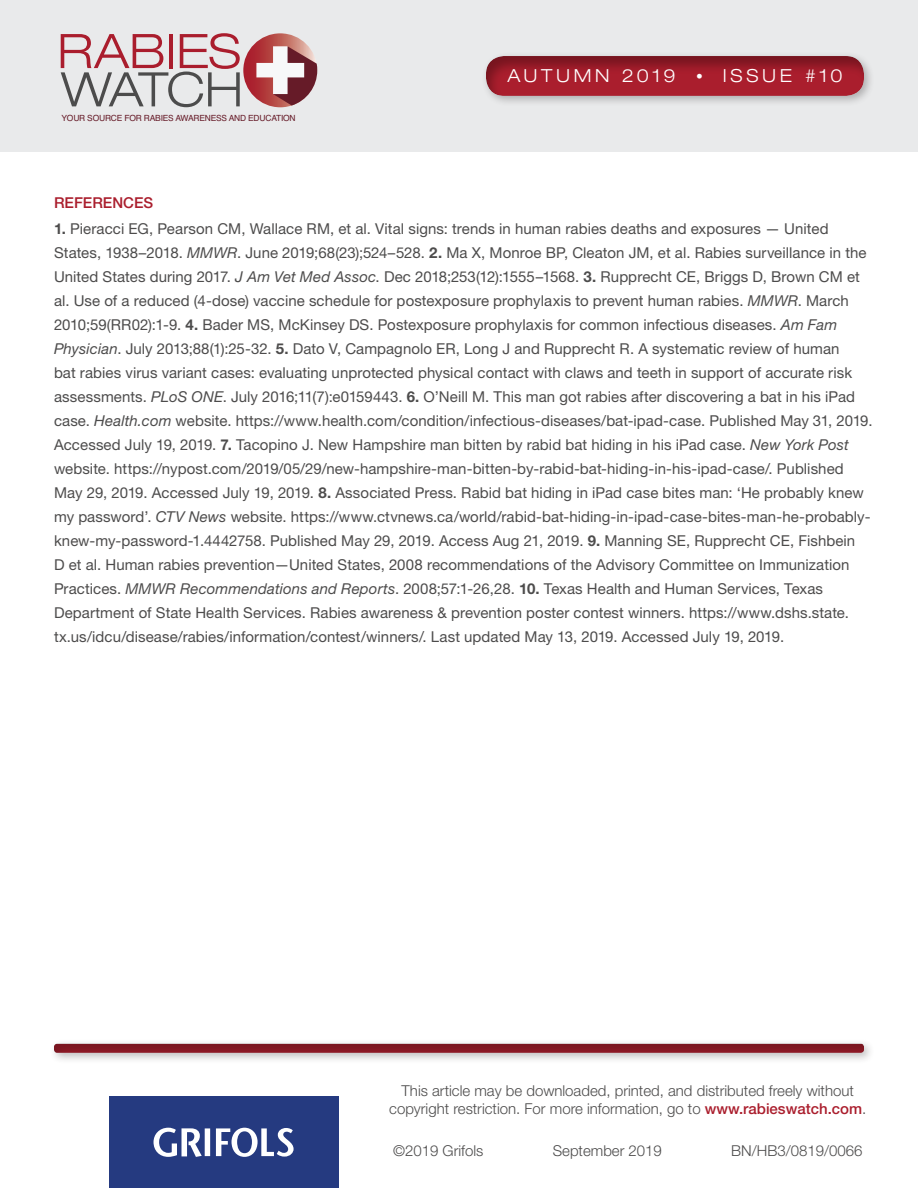
<style>
.page{position:relative;width:918px;height:1188px;background:#fff}
.page>*{position:absolute;margin:0;border:0;box-sizing:border-box;transform-origin:0 0}
.t1{font:300 expanded 18px "Helvetica Neue LT Std";letter-spacing:.205em;color:#fff}
.t2{font:15px/24px "Helvetica Neue LT Std";letter-spacing:.005em;color:#4d4c4c}
.t3{font:300 15px/18px "Helvetica Neue LT Std";color:#4d4c4c;text-align:center}
.t4{font:500 15px "Helvetica Neue LT Std";color:#aa1e2d}
.t5{font:8.55px "Helvetica";letter-spacing:-.025em;color:#661b28}
.s1{font-stretch:normal;font-size:13.5px}
.s2{font-weight:700}
.s3{font-style:italic}
.s4{font-weight:500;color:#aa1e2d}
</style>
<div class="page">
<div style="left:0;top:0;width:918px;height:152px;background:#e9eaeb"></div>
<svg style="left:243px;top:33px;width:74px;height:74px"></svg>
<svg style="left:256px;top:46px;width:61px;height:60px"></svg>
<svg style="left:61px;top:33px;width:179px;height:74px"></svg>
<div style="left:50px;top:1039px;width:825px;height:26px;background:#231f20;opacity:.3"></div>
<div style="left:53px;top:1041px;width:812px;height:13px;background:#231f20;opacity:.35"></div>
<div style="left:109px;top:1096px;width:229px;height:92px;background:#253a80"></div>
<svg style="left:154px;top:1128px;width:140px;height:29px"></svg>
<div style="left:481px;top:51px;width:394px;height:56px;background:#231f20;opacity:.3"></div>
<div style="left:483px;top:54px;width:381px;height:42px;background:#231f20;opacity:.35"></div>
<p class="t5" style="left:62px;top:111px;width:236px">YOUR SOURCE FOR RABIES AWARENESS AND EDUCATION</p>
<p class="t4" style="left:54px;top:193px;width:101px">REFERENCES</p>
<p class="t1" style="left:507px;top:65px;width:337px">AUTUMN 2019 <span class="s1">•</span> ISSUE #10</p>
<p class="t2" style="left:54px;top:217px;width:820px"><span class="s2">1.</span> Pieracci EG, Pearson CM, Wallace RM, et al. Vital signs: trends in human rabies deaths and exposures — United States, 1938–2018. <span class="s3">MMWR</span>. June 2019;68(23);524–528. <span class="s2">2.</span> Ma X, Monroe BP, Cleaton JM, et al. Rabies surveillance in the United States during 2017. <span class="s3">J Am Vet Med Assoc</span>. Dec 2018;253(12):1555–1568. <span class="s2">3.</span> Rupprecht CE, Briggs D, Brown CM et al. Use of a reduced (4-dose) vaccine schedule for postexposure prophylaxis to prevent human rabies. <span class="s3">MMWR</span>. March 2010;59(RR02):1-9. <span class="s2">4.</span> Bader MS, McKinsey DS. Postexposure prophylaxis for common infectious diseases. <span class="s3">Am Fam Physician</span>. July 2013;88(1):25-32. <span class="s2">5.</span> Dato V, Campagnolo ER, Long J and Rupprecht R. A systematic review of human<br>bat rabies virus variant cases: evaluating unprotected physical contact with claws and teeth in support of accurate risk assessments. <span class="s3">PLoS ONE</span>. July 2016;11(7):e0159443. <span class="s2">6.</span> O’Neill M. This man got rabies after discovering a bat in his iPad case. <span class="s3">Health.com</span> website. https://www.health.com/condition/infectious-diseases/bat-ipad-case. Published May 31, 2019.<br>Accessed July 19, 2019. <span class="s2">7.</span> Tacopino J. New Hampshire man bitten by rabid bat hiding in his iPad case. <span class="s3">New York Post </span>website. https://nypost.com/2019/05/29/new-hampshire-man-bitten-by-rabid-bat-hiding-in-his-ipad-case/. Published May 29, 2019. Accessed July 19, 2019. <span class="s2">8.</span> Associated Press. Rabid bat hiding in iPad case bites man: ‘He probably knew my password’. <span class="s3">CTV News</span> website. https://www.ctvnews.ca/world/rabid-bat-hiding-in-ipad-case-bites-man-he-probably&shy;knew-my-password-1.4442758. Published May 29, 2019. Access Aug 21, 2019. <span class="s2">9.</span> Manning SE, Rupprecht CE, Fishbein<br>D et al. Human rabies prevention—United States, 2008 recommendations of the Advisory Committee on Immunization Practices. <span class="s3">MMWR Recommendations and Reports</span>. 2008;57:1-26,28. <span class="s2">10.</span> Texas Health and Human Services, Texas Department of State Health Services. Rabies awareness &amp; prevention poster contest winners. https://www.dshs.state. tx.us/idcu/disease/rabies/information/contest/winners/. Last updated May 13, 2019. Accessed July 19, 2019.</p>
<p class="t3" style="left:389px;top:1081px;width:479px">This article may be downloaded, printed, and distributed freely without copyright restriction. For more information, go to <span class="s4">www.rabieswatch.com</span>.</p>
<p class="t3" style="left:393px;top:1142px;width:92px">©2019 Grifols</p>
<p class="t3" style="left:553px;top:1142px;width:111px">September 2019</p>
<p class="t3" style="left:731px;top:1142px;width:133px">BN/HB3/0819/0066</p>
</div>
